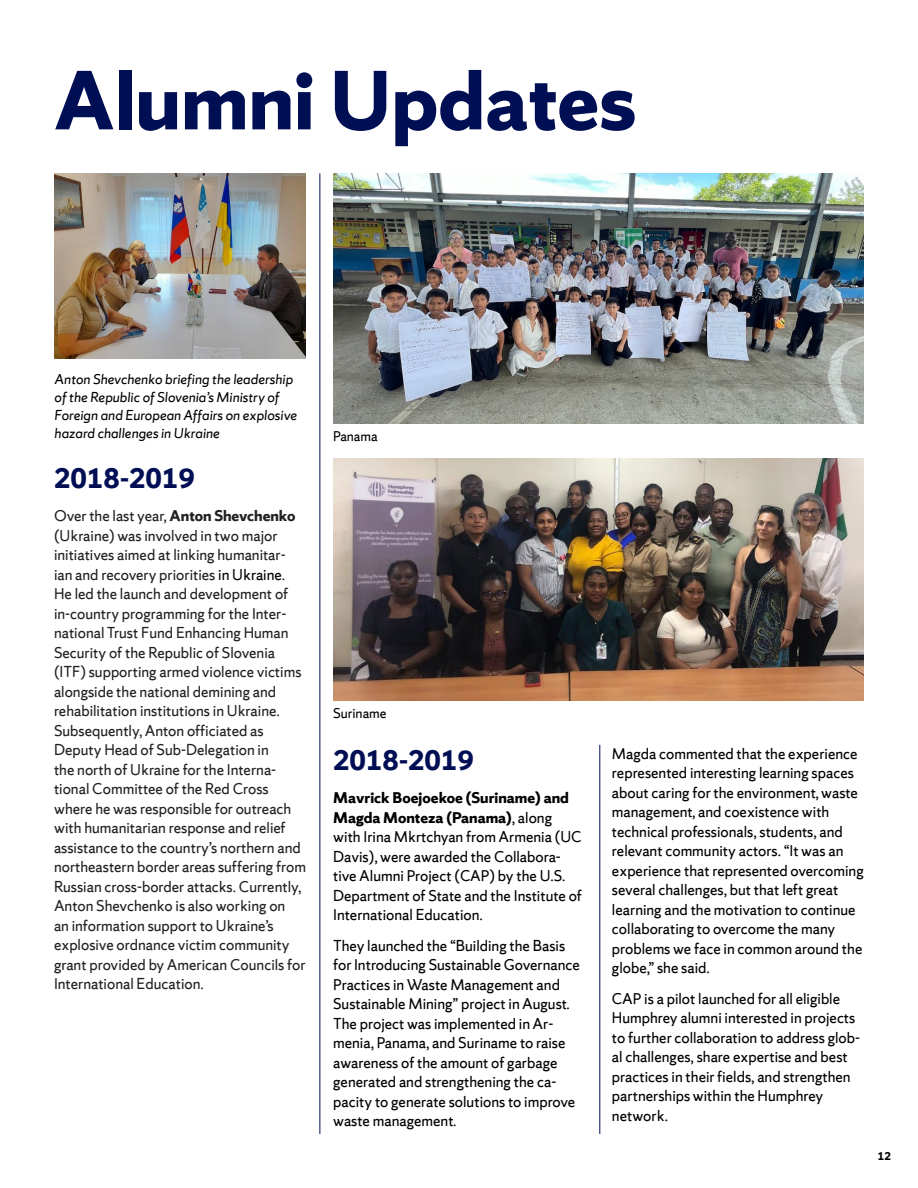
<style>
.page{position:relative;width:918px;height:1188px;background:#fff}
.page>*{position:absolute;margin:0;border:0;box-sizing:border-box;transform-origin:0 0}
.t1{font:700 88.65px "Sherman Sans";color:#000e54}
.t2{font:700 30px "Sherman Sans";color:#000e54}
.t3{font:16.5px/19.5px "Sherman Sans";color:#000}
.t4{font:16.5px/19.5px "Sherman Sans";color:#212121}
.t5{font:italic 15px/18px "Sherman Sans";color:#000}
.t6{font:15px "Sherman Sans";color:#000}
.t7{font:700 12px "Sherman Sans";color:#000}
.s1{font-weight:700}
.s2{color:#000}
</style>
<div class="page">
<img style="left:333px;top:173px;width:531px;height:250px">
<img style="left:334px;top:458px;width:530px;height:242px">
<img style="left:54px;top:173px;width:252px;height:185px">
<hr style="left:599px;top:745px;width:1px;height:389px;background:#000e54">
<hr style="left:320px;top:173px;width:1px;height:961px;background:#000e54">
<h1 class="t1" style="left:54px;top:46px;width:584px">Alumni Updates</h1>
<p class="t5" style="left:55px;top:370px;width:244px">Anton Shevchenko briefing the leadership of the Republic of Slovenia’s Ministry of Foreign and European Affairs on explosive hazard challenges in Ukraine</p>
<h2 class="t2" style="left:54px;top:460px;width:142px">2018-2019</h2>
<p class="t4" style="left:54px;top:506px;width:253px">Over the last year, <span class="s1">Anton Shevchenko </span>(Ukraine) was involved in two major initiatives aimed at linking humanitar&shy;ian and recovery priorities <span class="s2">in Ukraine</span>.<br>He led the launch and development of in-country programming for the Inter&shy;national Trust Fund Enhancing Human Security of the Republic of Slovenia (ITF) supporting armed violence victims alongside the national demining and rehabilitation institutions in Ukraine.<br>Subsequently, Anton officiated as Deputy Head of Sub-Delegation in<br>the north of Ukraine for the Interna&shy;tional Committee of the Red Cross where he was responsible for outreach with humanitarian response and relief assistance to the country’s northern and northeastern border areas suffering from Russian cross-border attacks. Currently, Anton Shevchenko is also working on<br>an information support to Ukraine’s explosive ordnance victim community grant provided by American Councils for International Education.</p>
<p class="t6" style="left:333px;top:428px;width:46px">Panama</p>
<p class="t6" style="left:333px;top:705px;width:55px">Suriname</p>
<h2 class="t2" style="left:333px;top:742px;width:142px">2018-2019</h2>
<p class="t3" style="left:333px;top:788px;width:250px"><span class="s1">Mavrick Boejoekoe (Suriname) and Magda Monteza (Panama)</span>, along with Irina Mkrtchyan from Armenia (UC Davis), were awarded the Collabora&shy;tive Alumni Project (CAP) by the U.S.<br>Department of State and the Institute of International Education.</p>
<p class="t3" style="left:333px;top:935px;width:248px">They launched the “Building the Basis for Introducing Sustainable Governance Practices in Waste Management and Sustainable Mining” project in August.<br>The project was implemented in Ar&shy;menia, Panama, and Suriname to raise awareness of the amount of garbage generated and strengthening the ca&shy;pacity to generate solutions to improve waste management.</p>
<p class="t3" style="left:612px;top:744px;width:253px">Magda commented that the experience represented interesting learning spaces about caring for the environment, waste management, and coexistence with technical professionals, students, and relevant community actors. “It was an experience that represented overcoming several challenges, but that left great learning and the motivation to continue collaborating to overcome the many problems we face in common around the globe,” she said.</p>
<p class="t3" style="left:612px;top:989px;width:250px">CAP is a pilot launched for all eligible Humphrey alumni interested in projects to further collaboration to address glob&shy;al challenges, share expertise and best practices in their fields, and strengthen partnerships within the Humphrey network.</p>
<p class="t7" style="left:878px;top:1149px;width:15px">12</p>
</div>
